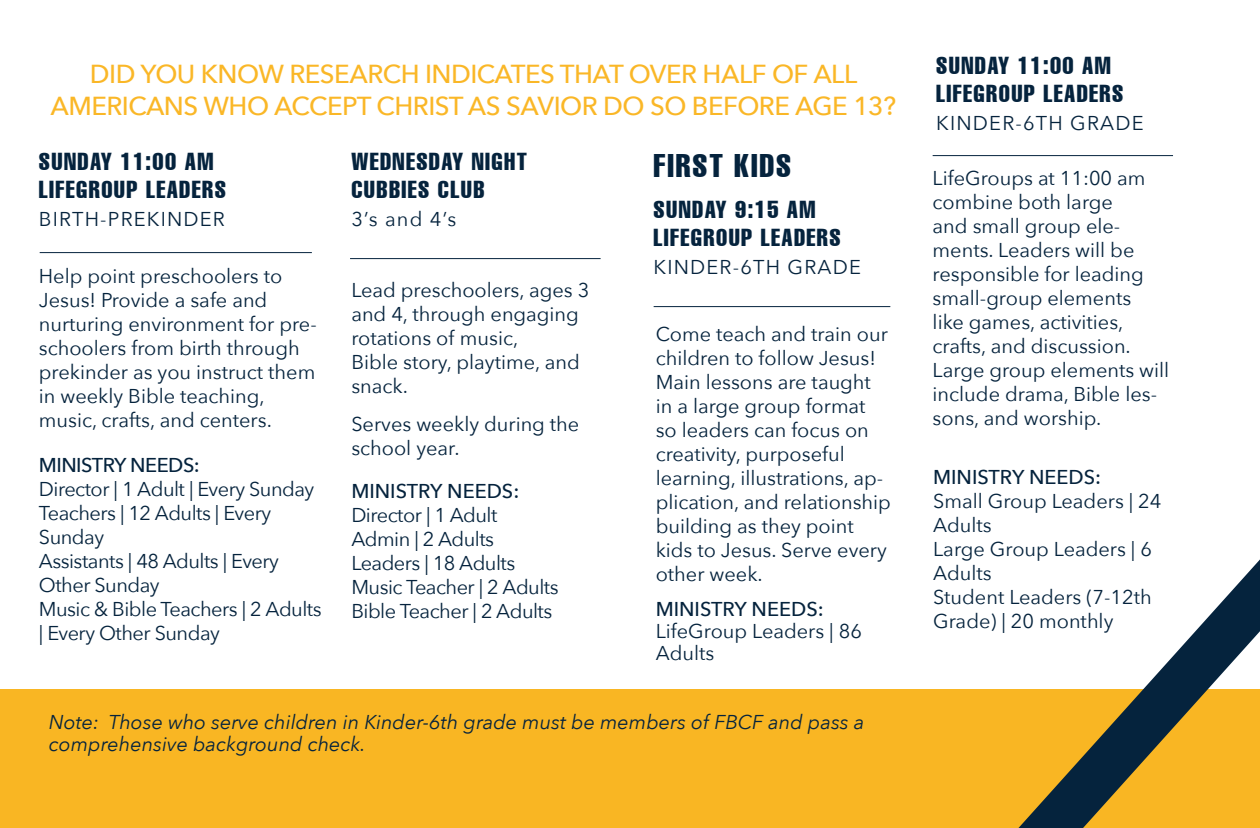
<style>
.page{position:relative;width:1260px;height:828px;background:#fff}
.page>*{position:absolute;margin:0;border:0;box-sizing:border-box;transform-origin:0 0}
.BLACK{font:extra-condensed 32px "Helvetica";letter-spacing:.06em;color:#05233d}
.BLACK-2{font:500 26px "Avenir Next";letter-spacing:-.02em;color:#fab727}
.BLACK-3{font:extra-condensed 24px "Helvetica";letter-spacing:.06em;color:#05233d}
.DARK{font:20px/24px "Avenir Next";color:#05233d}
.DARK-2{font:20px/24px "Avenir Next";letter-spacing:-.025em;color:#05233d}
.LIGHT{font:italic 20px "Avenir Next";color:#05233d}
.BLACK-4{font:20px "Avenir Next";letter-spacing:.06em;color:#05233d}
.DARK-3{font:500 20px "Avenir Next";color:#05233d}
.DARK-4{font:500 20px "Avenir Next";letter-spacing:-.025em;color:#05233d}
</style>
<div class="page">
<div style="left:0;top:689px;width:1260px;height:139px;background:#f9b623"></div>
<hr style="left:350px;top:258px;width:251px;height:1px;background:#05233d">
<hr style="left:654px;top:306px;width:236px;height:1px;background:#05233d">
<hr style="left:933px;top:155px;width:240px;height:1px;background:#05233d">
<hr style="left:40px;top:252px;width:272px;height:1px;background:#05233d">
<svg style="left:1018px;top:559px;width:242px;height:269px"></svg>
<p class="BLACK-2" style="left:90px;top:51px;width:769px">DID YOU KNOW RESEARCH INDICATES THAT OVER HALF OF ALL</p>
<p class="BLACK-2" style="left:50px;top:83px;width:847px">AMERICANS WHO ACCEPT CHRIST AS SAVIOR DO SO BEFORE AGE 13?</p>
<p class="BLACK-3" style="left:39px;top:146px;width:176px">SUNDAY 11:00 AM</p>
<p class="BLACK-3" style="left:39px;top:174px;width:189px">LIFEGROUP LEADERS</p>
<p class="BLACK-4" style="left:39px;top:202px;width:188px">BIRTH-PREKINDER</p>
<p class="DARK" style="left:39px;top:263px;width:279px">Help point preschoolers to<br>Jesus! Provide a safe and nurturing environment for pre&shy;schoolers from birth through prekinder as you instruct them in weekly Bible teaching,</p>
<p class="DARK" style="left:39px;top:407px;width:235px">music, crafts, and centers.</p>
<p class="DARK-4" style="left:39px;top:448px;width:162px">MINISTRY NEEDS:</p>
<p class="DARK-2" style="left:39px;top:477px;width:277px">Director | 1 Adult | Every Sunday</p>
<p class="DARK-2" style="left:39px;top:501px;width:234px">Teachers | 12 Adults | Every<br>Sunday</p>
<p class="DARK-2" style="left:39px;top:549px;width:242px">Assistants | 48 Adults | Every<br>Other Sunday</p>
<p class="DARK-2" style="left:39px;top:597px;width:284px">Music &amp; Bible Teachers | 2 Adults | Every Other Sunday</p>
<p class="BLACK-3" style="left:351px;top:146px;width:177px">WEDNESDAY NIGHT</p>
<p class="BLACK-3" style="left:351px;top:174px;width:135px">CUBBIES CLUB</p>
<p class="BLACK-4" style="left:351px;top:202px;width:106px">3’s and 4’s</p>
<p class="DARK" style="left:351px;top:277px;width:239px">Lead preschoolers, ages 3 and 4, through engaging rotations of music,</p>
<p class="DARK" style="left:351px;top:349px;width:230px">Bible story, playtime, and snack.</p>
<p class="DARK" style="left:351px;top:411px;width:230px">Serves weekly during the school year.</p>
<p class="DARK-3" style="left:351px;top:474px;width:170px">MINISTRY NEEDS:</p>
<p class="DARK-2" style="left:351px;top:503px;width:148px">Director | 1 Adult</p>
<p class="DARK-2" style="left:351px;top:527px;width:144px">Admin | 2 Adults</p>
<p class="DARK-2" style="left:351px;top:551px;width:165px">Leaders | 18 Adults</p>
<p class="DARK-2" style="left:351px;top:575px;width:209px">Music Teacher | 2 Adults</p>
<p class="DARK-2" style="left:351px;top:599px;width:203px">Bible Teacher | 2 Adults</p>
<p class="BLACK" style="left:654px;top:145px;width:139px">FIRST KIDS</p>
<p class="BLACK-3" style="left:654px;top:194px;width:163px">SUNDAY 9:15 AM</p>
<p class="BLACK-3" style="left:654px;top:222px;width:189px">LIFEGROUP LEADERS</p>
<p class="BLACK-4" style="left:654px;top:250px;width:209px">KINDER-6TH GRADE</p>
<p class="DARK" style="left:656px;top:321px;width:237px">Come teach and train our children to follow Jesus!<br>Main lessons are taught in a large group format so leaders can focus on creativity, purposeful learning, illustrations, ap&shy;plication, and relationship building as they point kids to Jesus. Serve every other week.</p>
<p class="DARK-3" style="left:656px;top:592px;width:169px">MINISTRY NEEDS:</p>
<p class="DARK" style="left:656px;top:619px;width:208px;line-height:22px">LifeGroup Leaders | 86<br>Adults</p>
<p class="LIGHT" style="left:49px;top:705px;width:817px">Note: Those who serve children in Kinder-6th grade must be members of FBCF and pass a</p>
<p class="LIGHT" style="left:49px;top:727px;width:318px">comprehensive background check.</p>
<p class="BLACK-3" style="left:936px;top:50px;width:176px">SUNDAY 11:00 AM</p>
<p class="BLACK-3" style="left:936px;top:78px;width:189px">LIFEGROUP LEADERS</p>
<p class="BLACK-4" style="left:936px;top:106px;width:209px">KINDER-6TH GRADE</p>
<p class="DARK" style="left:933px;top:165px;width:238px">LifeGroups at 11:00 am combine both large<br>and small group ele&shy;ments. Leaders will be responsible for leading small-group elements<br>like games, activities, crafts, and discussion.<br>Large group elements will include drama, Bible les&shy;sons, and worship.</p>
<p class="DARK-3" style="left:933px;top:460px;width:169px">MINISTRY NEEDS:</p>
<p class="DARK" style="left:933px;top:488px;width:230px">Small Group Leaders | 24<br>Adults</p>
<p class="DARK" style="left:933px;top:536px;width:220px">Large Group Leaders | 6<br>Adults</p>
<p class="DARK" style="left:933px;top:584px;width:220px">Student Leaders (7-12th<br>Grade) | 20 monthly</p>
</div>
